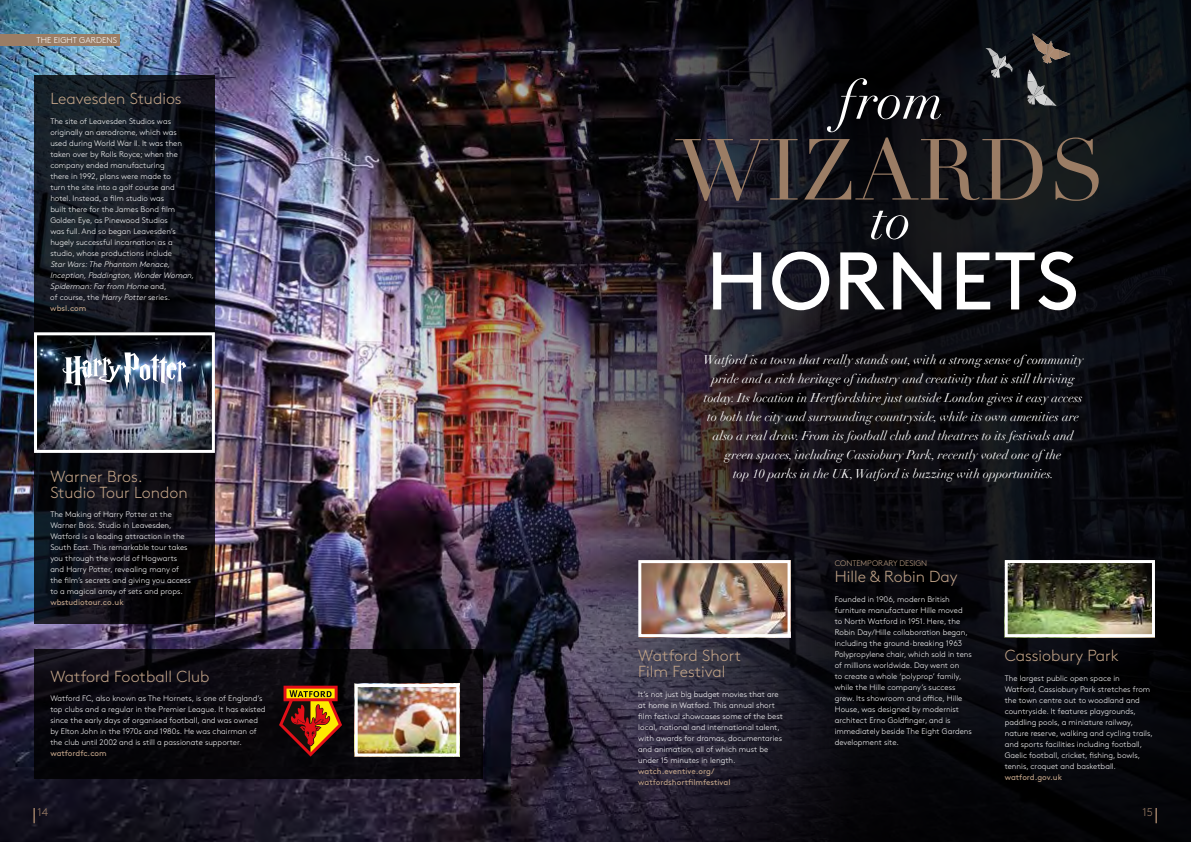
<style>
.page{position:relative;width:1191px;height:842px;background:#fff}
.page>*{position:absolute;margin:0;border:0;box-sizing:border-box;transform-origin:0 0}
.t1{font:85px "Didot";color:#9b7d65}
.t2{font:81.5px "Brown Pro";letter-spacing:.01em;color:#fff}
.t3{font:italic 53.2px "Didot";color:#fff}
.t4{font:300 16px/16px "Brown Pro";color:#c1a387}
.t5{font:italic 12.5px/19px "Didot";color:#fff;text-align:center}
.t6{font:300 11.2px "Brown Pro";color:#9b7d65}
.t7{font:300 8.4px "Brown Pro";letter-spacing:.01em;color:#fff}
.t8{font:300 8px/11px "Brown Pro";color:#fff}
.t9{font:italic 300 8px/11px "Brown Pro";color:#fff}
.t10{font:8px/11px "Brown Pro";color:#c1a387}
.t11{font:300 8px "Brown Pro";color:#c1a387}
.s1{font-style:normal}
.s2{font-weight:400;font-style:normal;color:#c1a387}
</style>
<div class="page">
<img style="left:0;top:0;width:1191px;height:842px">
<svg style="left:34px;top:453px;width:181px;height:170px;background:#0d0d13"></svg>
<svg style="left:34px;top:649px;width:448px;height:130px;background:#0a080d"></svg>
<svg style="left:34px;top:75px;width:181px;height:257px;background:#141820"></svg>
<img style="left:38px;top:336px;width:173px;height:113px">
<div style="left:34px;top:332px;width:181px;height:121px;border:3px solid #fff"></div>
<img style="left:1008px;top:564px;width:143px;height:69px">
<div style="left:1004px;top:560px;width:151px;height:77px;border:3px solid #fff"></div>
<img style="left:358px;top:688px;width:97px;height:65px">
<div style="left:354px;top:684px;width:105px;height:73px;border:3px solid #fff"></div>
<img style="left:642px;top:564px;width:144px;height:69px">
<div style="left:638px;top:560px;width:152px;height:77px;border:3px solid #fff"></div>
<div style="left:0;top:34px;width:120px;height:11px;background:#9b7d65"></div>
<img style="left:62px;top:352px;width:124px;height:39px">
<svg style="left:279px;top:686px;width:63px;height:71px;background:#7b390b"></svg>
<svg style="left:1155px;top:808px;width:2px;height:15px"></svg>
<svg style="left:33px;top:808px;width:2px;height:15px"></svg>
<svg style="left:985px;top:48px;width:27px;height:30px"></svg>
<svg style="left:1027px;top:26px;width:43px;height:80px;background:#363637"></svg>
<svg style="left:1013px;top:26px;width:8px;height:7px"></svg>
<p class="t7" style="left:37px;top:33px;width:82px">THE EIGHT GARDENS</p>
<h3 class="t4" style="left:50px;top:89px;width:133px">Leavesden Studios</h3>
<p class="t8" style="left:50px;top:115px;width:133px">The site of Leavesden Studios was originally an aerodrome, which was used during World War II. It was then taken over by Rolls Royce; when the company ended manufacturing there in 1992, plans were made to turn the site into a golf course and hotel. Instead, a film studio was built there for the James Bond film Golden Eye, as Pinewood Studios was full. And so began Leavesden’s hugely successful incarnation as a studio, whose productions include</p>
<p class="t9" style="left:50px;top:258px;width:147px">StarWars:ThePhantom Menace,<br>Inception,Paddington,WonderWoman,<br>Spiderman:Farfrom Home<span class="s1">a n d ,<br>of course, the</span> HarryPotter<span class="s1">series. </span><span class="s2">wbsl.com</span></p>
<h3 class="t4" style="left:50px;top:467px;width:139px">Warner Bros.<br>Studio Tour London</h3>
<p class="t8" style="left:50px;top:508px;width:142px">The Making of Harry Potter at the Warner Bros. Studio in Leavesden, Watford is a leading attraction in the South East. This remarkable tour takes you through the world of Hogwarts and Harry Potter, revealing many of the film’s secrets and giving you access to a magical array of sets and props.</p>
<p class="t10" style="left:50px;top:596px;width:75px">wbstudiotour.co.uk</p>
<h3 class="t4" style="left:50px;top:667px;width:161px">Watford Football Club</h3>
<p class="t8" style="left:50px;top:692px;width:217px">Watford FC, also known as The Hornets, is one of England’s top clubs and a regular in the Premier League. It has existed since the early days of organised football, and was owned by Elton John in the 1970s and 1980s. He was chairman of the club until 2002 and is still a passionate supporter.</p>
<p class="t10" style="left:50px;top:747px;width:58px">watfordfc.com</p>
<h3 class="t3" style="left:838px;top:68px;width:107px">from</h3>
<h1 class="t1" style="left:676px;top:119px;width:431px">WIZARDS</h1>
<h3 class="t3" style="left:870px;top:188px;width:43px">to</h3>
<h2 class="t2" style="left:706px;top:219px;width:375px">HORNETS</h2>
<p class="t5" style="left:703px;top:350px;width:382px">Watford is a town that really stands out, with a strong sense of community pride and a rich heritage of industry and creativity that is still thriving today. Its location in Hertfordshire just outside London gives it easy access to both the city and surrounding countryside, while its own amenities are also a real draw. From its football club and theatres to its festivals and green spaces, including Cassiobury Park, recently voted one of the<br>top 10 parks in the UK, Watford is buzzing with opportunities.</p>
<h3 class="t4" style="left:638px;top:646px;width:104px">Watford Short<br>Film Festival</h3>
<p class="t8" style="left:638px;top:688px;width:146px">It’s not just big budget movies that are at home in Watford. This annual short film festival showcases some of the best local, national and international talent, with awards for dramas, documentaries and animation, all of which must be under 15 minutes in length.</p>
<p class="t10" style="left:638px;top:765px;width:94px">watch.eventive.org/ watfordshortfilmfestival</p>
<p class="t11" style="left:835px;top:557px;width:94px">CONTEMPORARY DESIGN</p>
<h3 class="t4" style="left:835px;top:567px;width:124px">Hille &amp; Robin Day</h3>
<p class="t8" style="left:835px;top:593px;width:139px">Founded in 1906, modern British furniture manufacturer Hille moved to North Watford in 1951. Here, the Robin Day/Hille collaboration began, including the ground-breaking 1963<br>Polypropylene chair, which sold in tens of millions worldwide. Day went on<br>to create a whole ‘polyprop’ family, while the Hille company’s success grew. Its showroom and office, Hille House, was designed by modernist architect Erno Goldfinger, and is immediately beside The Eight Gardens development site.</p>
<h3 class="t4" style="left:1004px;top:646px;width:115px">Cassiobury Park</h3>
<p class="t8" style="left:1004px;top:672px;width:150px">The largest public open space in Watford, Cassiobury Park stretches from the town centre out to woodland and countryside. It features playgrounds, paddling pools, a miniature railway, nature reserve, walking and cycling trails, and sports facilities including football, Gaelic football, cricket, fishing, bowls, tennis, croquet and basketball.</p>
<p class="t10" style="left:1004px;top:771px;width:59px">watford.gov.uk</p>
<h3 class="t6" style="left:38px;top:804px;width:12px">14</h3>
<h3 class="t6" style="left:1142px;top:804px;width:12px">15</h3>
</div>
